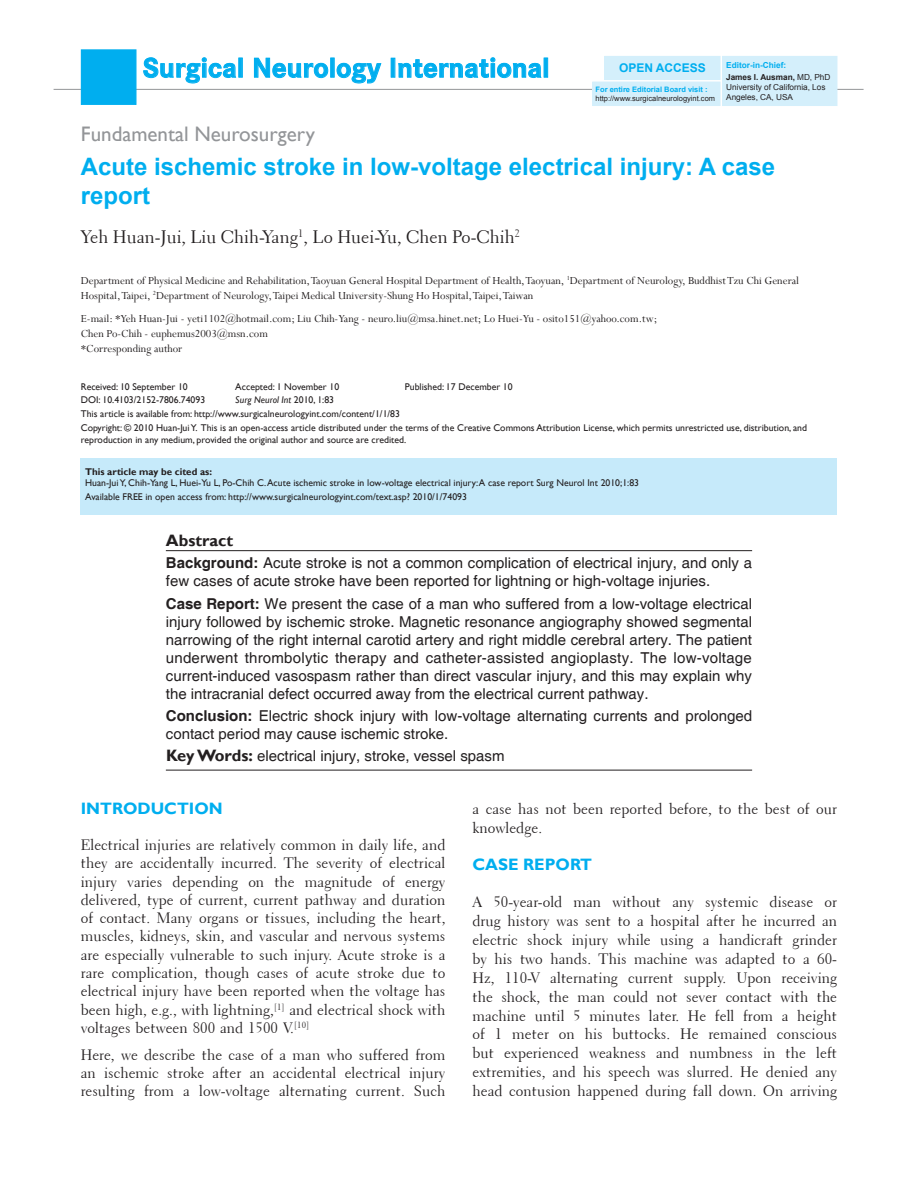
<style>
.page{position:relative;width:918px;height:1188px;background:#fff}
.page>*{position:absolute;margin:0;border:0;box-sizing:border-box;transform-origin:0 0}
.t1{font:700 27px "Corporate SBQ";color:#00aeef}
.Article_title{font:700 24px/28.8px "Arial";color:#00aeef}
.Article_Type{font:21px "Gill Sans";color:#939598}
.Author_name{font:18px "Transitional 521 BT Roman A";color:#231f20}
.t2{font:700 16.5px "Gill Sans";color:#00aeef}
.Abstract_Heading{font:700 16.5px "Gill Sans";color:#231f20}
.TX{font:15px/18.3px "Transitional 521 BT Roman A";color:#231f20;text-align:justify}
.Abstract_text{font:15px/18px "Helvetica";color:#231f20}
.Keywords{font:15px "Helvetica";color:#231f20}
.Author_dept{font:12px/15px "Perpetua";color:#231f20}
.E-mails{font:12px/15px "Perpetua";color:#231f20}
.t3{font:700 12px "Arial";color:#00aeef}
.Published{font:9.75px/11.7px "Gill Sans";color:#231f20}
.Published-2{font:700 9.75px "Gill Sans";color:#231f20}
.Published-3{font:italic 9.75px "Gill Sans";color:#231f20}
.t4{font:8.25px/9.9px "Arial";letter-spacing:-.005em;color:#231f20}
.t5{font:700 8.25px "Arial";color:#00aeef}
.t6{font:7.5px/9px "Arial";color:#231f20}
.s1{font-weight:700;color:#00aeef}
.s2{font-weight:700}
.s3{font-style:normal}
.s4{font-family:"Gill Sans";font-weight:700;font-size:16.5px}
</style>
<div class="page">
<hr style="left:54px;top:89px;width:810px;height:1px;background:#939598">
<svg style="left:143px;top:57px;width:93px;height:27px"></svg>
<div style="left:239px;top:58px;width:4px;height:20px;border:1px solid #00aeef"></div>
<svg style="left:254px;top:58px;width:74px;height:20px"></svg>
<div style="left:330px;top:58px;width:5px;height:20px;border:1px solid #00aeef"></div>
<svg style="left:337px;top:63px;width:45px;height:21px"></svg>
<svg style="left:398px;top:57px;width:144px;height:33px"></svg>
<div style="left:544px;top:58px;width:4px;height:20px;border:1px solid #00aeef"></div>
<div style="left:81px;top:49px;width:56px;height:56px;background:#00aeef;border:1px solid #00aeef"></div>
<div style="left:723px;top:56px;width:114px;height:50px;background:#d4effb"></div>
<div style="left:605px;top:56px;width:115px;height:24px;background:#d4effb"></div>
<div style="left:593px;top:82px;width:127px;height:24px;background:#d4effb"></div>
<div style="left:81px;top:458px;width:756px;height:56px;background:#c6eafa"></div>
<hr style="left:166px;top:550px;width:586px;height:1px;background:#231f20">
<hr style="left:166px;top:770px;width:586px;height:1px;background:#231f20">
<p class="t1" style="left:143px;top:51px;width:408px">Surgical Neurology International</p>
<p class="t5" style="left:726px;top:60px;width:62px">Editor-in-Chief:</p>
<p class="t3" style="left:619px;top:60px;width:88px">OPEN ACCESS</p>
<p class="t6" style="left:596px;top:85px;width:121px"><span class="s1">For entire Editorial Board visit : </span>http://www.surgicalneurologyint.com</p>
<p class="t4" style="left:726px;top:72px;width:106px"><span class="s2">James I. Ausman,</span> MD, PhD<br>University of California, Los<br>Angeles, CA, USA</p>
<p class="Article_Type" style="left:81px;top:122px;width:236px">Fundamental Neurosurgery</p>
<p class="Article_title" style="left:81px;top:153px;width:696px">Acute ischemic stroke in low-voltage electrical injury: A case report</p>
<p class="Author_name" style="left:81px;top:226px;width:441px">Yeh Huan-Jui, Liu Chih-Yang<sup>1</sup>, Lo Huei-Yu, Chen Po-Chih<sup>2</sup></p>
<p class="Author_dept" style="left:81px;top:273px;width:720px">Department of Physical Medicine and Rehabilitation, Taoyuan General Hospital Department of Health, Taoyuan, <sup>1</sup>Department of Neurology, Buddhist Tzu Chi General<br>Hospital, Taipei, <sup>2</sup>Department of Neurology,Taipei Medical University-Shung Ho Hospital, Taipei, Taiwan</p>
<p class="E-mails" style="left:81px;top:311px;width:578px">E-mail: *Yeh Huan-Jui - yeti1102@hotmail.com; Liu Chih-Yang - neuro.liu@msa.hinet.net; Lo Huei-Yu - osito151@yahoo.com.tw;<br>Chen Po-Chih - euphemus2003@msn.com<br>*Corresponding author</p>
<p class="Published" style="left:81px;top:381px;width:108px">Received: 10 September 10</p>
<p class="Published" style="left:235px;top:381px;width:105px">Accepted: 1 November 10</p>
<p class="Published" style="left:405px;top:381px;width:109px">Published: 17 December 10</p>
<p class="Published" style="left:81px;top:394px;width:126px">DOI: 10.4103/2152-7806.74093</p>
<p class="Published-3" style="left:235px;top:394px;width:100px">Surg Neurol Int <span class="s3">2010, 1:83</span></p>
<p class="Published" style="left:81px;top:408px;width:321px">This article is available from: http://www.surgicalneurologyint.com/content/1/1/83</p>
<p class="Published" style="left:81px;top:422px;width:728px">Copyright: © 2010 Huan-Jui Y. This is an open-access article distributed under the terms of the Creative Commons Attribution License, which permits unrestricted use, distribution, and reproduction in any medium, provided the original author and source are credited.</p>
<p class="Published-2" style="left:85px;top:466px;width:128px">This article may be cited as:</p>
<p class="Published" style="left:85px;top:477px;width:556px">Huan-Jui Y, Chih-Yang L, Huei-Yu L, Po-Chih C. Acute ischemic stroke in low-voltage electrical injury: A case report Surg Neurol Int 2010;1:83</p>
<p class="Published" style="left:85px;top:491px;width:383px">Available FREE in open access from: http://www.surgicalneurologyint.com/text.asp? 2010/1/74093</p>
<p class="Abstract_Heading" style="left:166px;top:531px;width:69px">Abstract</p>
<p class="Abstract_text" style="left:166px;top:555px;width:588px"><span class="s2">Background:</span> Acute stroke is not a common complication of electrical injury, and only a few cases of acute stroke have been reported for lightning or high-voltage injuries.</p>
<p class="Abstract_text" style="left:166px;top:595px;width:588px;text-align:justify"><span class="s2">Case Report:</span> We present the case of a man who suffered from a low-voltage electrical injury followed by ischemic stroke. Magnetic resonance angiography showed segmental narrowing of the right internal carotid artery and right middle cerebral artery. The patient underwent thrombolytic therapy and catheter-assisted angioplasty. The low-voltage current-induced vasospasm rather than direct vascular injury, and this may explain why the intracranial defect occurred away from the electrical current pathway.</p>
<p class="Abstract_text" style="left:166px;top:707px;width:588px"><span class="s2">Conclusion:</span> Electric shock injury with low-voltage alternating currents and prolonged contact period may cause ischemic stroke.</p>
<p class="Keywords" style="left:166px;top:747px;width:340px"><span class="s4">Key Words:</span> electrical injury, stroke, vessel spasm</p>
<h1 class="t2" style="left:81px;top:798px;width:143px">INTRODUCTION</h1>
<p class="TX" style="left:81px;top:836px;width:366px">Electrical injuries are relatively common in daily life, and they are accidentally incurred. The severity of electrical injury varies depending on the magnitude of energy delivered, type of current, current pathway and duration of contact. Many organs or tissues, including the heart, muscles, kidneys, skin, and vascular and nervous systems are especially vulnerable to such injury. Acute stroke is a rare complication, though cases of acute stroke due to electrical injury have been reported when the voltage has been high, e.g., with lightning,<sup>[1]</sup> and electrical shock with voltages between 800 and 1500 V.<sup>[10]</sup></p>
<p class="TX" style="left:81px;top:1046px;width:366px">Here, we describe the case of a man who suffered from an ischemic stroke after an accidental electrical injury resulting from a low-voltage alternating current. Such</p>
<p class="TX" style="left:472px;top:799px;width:366px;line-height:18.9px">a case has not been reported before, to the best of our knowledge.</p>
<h1 class="t2" style="left:472px;top:855px;width:121px">CASE REPORT</h1>
<p class="TX" style="left:472px;top:893px;width:366px;line-height:18.9px">A 50-year-old man without any systemic disease or drug history was sent to a hospital after he incurred an electric shock injury while using a handicraft grinder by his two hands. This machine was adapted to a 60- Hz, 110-V alternating current supply. Upon receiving the shock, the man could not sever contact with the machine until 5 minutes later. He fell from a height of 1 meter on his buttocks. He remained conscious but experienced weakness and numbness in the left extremities, and his speech was slurred. He denied any head contusion happened during fall down. On arriving</p>
</div>
